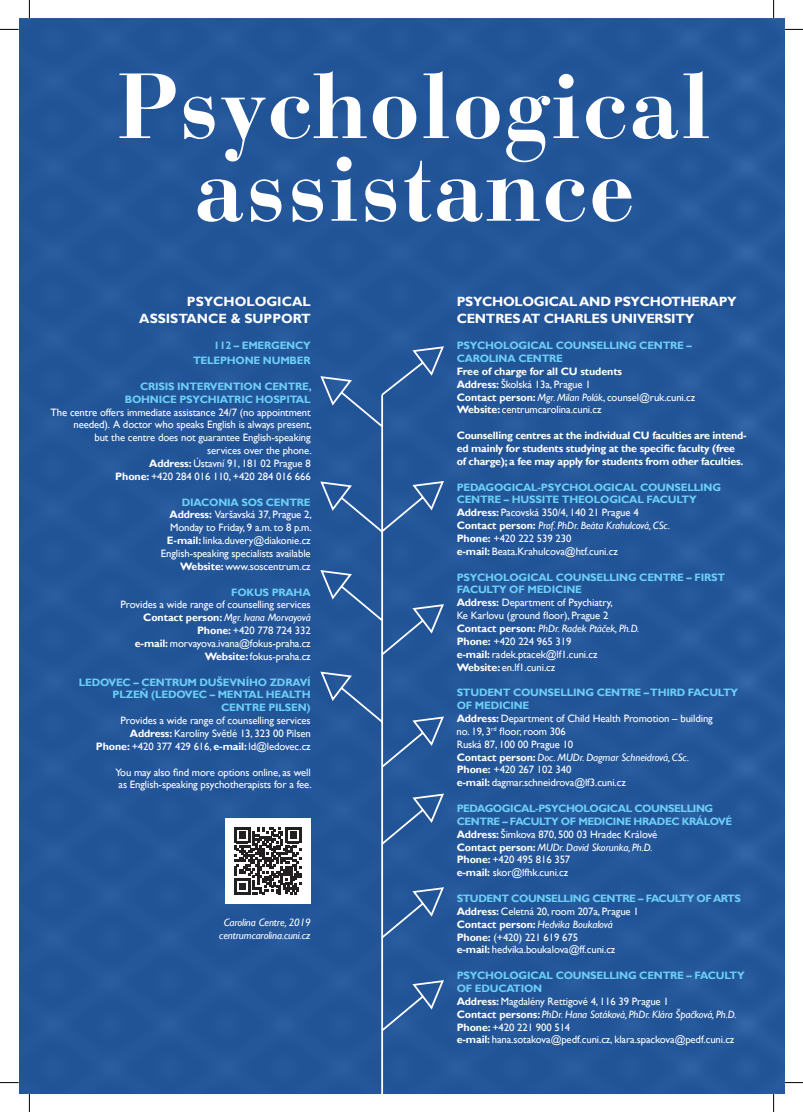
<style>
.page{position:relative;width:803px;height:1112px;background:#fff}
.page>*{position:absolute;margin:0;border:0;box-sizing:border-box;transform-origin:0 0}
.t1{font:700 91.5px/82.6px "Bauer Bodoni Std";letter-spacing:.01em;color:#fff;text-align:center}
.t2{font:700 13.38px/17.9px "Gill Sans";letter-spacing:-.02em;color:#fff}
.t3{font:700 13.38px/17.9px "Gill Sans";color:#fff;text-align:right}
.t4{font:10.75px/12.9px "Gill Sans";letter-spacing:-.01em;color:#fff}
.t5{font:700 10.75px/12.9px "Gill Sans";letter-spacing:-.02em;color:#6bcff6}
.t6{font:italic 10.75px "Gill Sans";letter-spacing:-.01em;color:#fff}
.t7{font:700 10.75px/12.9px "Gill Sans";letter-spacing:-.02em;color:#fff}
.t8{font:700 10.75px/12.9px "Gill Sans";letter-spacing:-.04em;color:#6bcff6}
.s1{font-weight:700}
.s2{font-weight:700;font-style:normal}
.s3{font-style:italic}
</style>
<div class="page">
<div style="left:19px;top:19px;width:765px;height:1073px;background:#235599"></div>
<div style="left:225px;top:817px;width:86px;height:86px;background:#fff"></div>
<svg style="left:234px;top:827px;width:67px;height:67px"></svg>
<svg style="left:320px;top:346px;width:124px;height:746px"></svg>
<svg style="left:0;top:29px;width:19px;height:1px"></svg>
<svg style="left:784px;top:29px;width:19px;height:1px"></svg>
<svg style="left:0;top:1082px;width:19px;height:1px"></svg>
<svg style="left:784px;top:1081px;width:19px;height:2px"></svg>
<svg style="left:29px;top:0;width:1px;height:19px"></svg>
<svg style="left:29px;top:1092px;width:1px;height:19px"></svg>
<svg style="left:773px;top:0;width:1px;height:19px"></svg>
<svg style="left:773px;top:1092px;width:1px;height:19px"></svg>
<p class="t1" style="left:117px;top:65px;width:596px">Psychological assistance</p>
<p class="t3" style="left:139px;top:292px;width:173px">PSYCHOLOGICAL<br>ASSISTANCE &amp; SUPPORT</p>
<p class="t5" style="left:193px;top:338px;width:119px;line-height:15px;text-align:right">112 – EMERGENCY<br>TELEPHONE NUMBER</p>
<p class="t5" style="left:125px;top:380px;width:188px;text-align:right">CRISIS INTERVENTION CENTRE,<br>BOHNICE PSYCHIATRIC HOSPITAL</p>
<p class="t4" style="left:51px;top:405px;width:263px;text-align:right">The centre offers immediate assistance 24/7 (no appointment needed). A doctor who speaks English is always present,<br>but the centre does not guarantee English-speaking<br>services over the phone.</p>
<p class="t4" style="left:149px;top:457px;width:163px"><span class="s1">Address:</span> Ústavní 91, 181 02 Prague 8</p>
<p class="t4" style="left:115px;top:470px;width:197px"><span class="s1">Phone:</span> +420 284 016 110, +420 284 016 666</p>
<p class="t5" style="left:182px;top:495px;width:130px">DIACONIA SOS CENTRE</p>
<p class="t4" style="left:169px;top:508px;width:144px"><span class="s1">Address:</span> Varšavská 37, Prague 2,<br>Monday to Friday, 9 a.m. to 8 p.m.</p>
<p class="t4" style="left:161px;top:534px;width:151px;text-align:center"><span class="s1">E-mail:</span> linka.duvery@diakonie.cz<br>English-speaking specialists available</p>
<p class="t4" style="left:180px;top:560px;width:132px"><span class="s1">Website:</span> www.soscentrum.cz</p>
<p class="t5" style="left:231px;top:585px;width:81px">FOKUS PRAHA</p>
<p class="t4" style="left:121px;top:598px;width:192px">Provides a wide range of counselling services</p>
<p class="t6" style="left:143px;top:611px;width:169px"><span class="s2">Contact person:</span> Mgr. Ivana Morvayová</p>
<p class="t4" style="left:135px;top:624px;width:177px;text-align:right"><span class="s1">Phone:</span> +420 778 724 332<br><span class="s1">e-mail:</span> morvayova.ivana@fokus-praha.cz</p>
<p class="t4" style="left:205px;top:650px;width:107px"><span class="s1">Website:</span> fokus-praha.cz</p>
<p class="t5" style="left:79px;top:675px;width:233px;text-align:right">LEDOVEC – CENTRUM DUŠEVNÍHO ZDRAVÍ<br>PLZEŇ (LEDOVEC – MENTAL HEALTH<br>CENTRE PILSEN)</p>
<p class="t4" style="left:121px;top:714px;width:192px">Provides a wide range of counselling services</p>
<p class="t4" style="left:130px;top:727px;width:182px"><span class="s1">Address:</span> Karolíny Světlé 13, 323 00 Pilsen</p>
<p class="t4" style="left:96px;top:739px;width:216px"><span class="s1">Phone:</span> +420 377 429 616, <span class="s1">e-mail:</span> ld@ledovec.cz</p>
<p class="t4" style="left:115px;top:765px;width:198px">You may also find more options online, as well as English-speaking psychotherapists for a fee.</p>
<p class="t6" style="left:224px;top:915px;width:88px">Carolina Centre, 2019</p>
<p class="t6" style="left:219px;top:928px;width:93px">centrumcarolina.cuni.cz</p>
<p class="t2" style="left:457px;top:292px;width:282px">PSYCHOLOGICAL AND PSYCHOTHERAPY<br>CENTRES AT CHARLES UNIVERSITY</p>
<p class="t5" style="left:457px;top:339px;width:237px">PSYCHOLOGICAL COUNSELLING CENTRE –<br>CAROLINA CENTRE</p>
<p class="t7" style="left:457px;top:365px;width:167px">Free of charge for all CU students</p>
<p class="t4" style="left:457px;top:378px;width:136px"><span class="s1">Address:</span> Školská 13a, Prague 1</p>
<p class="t4" style="left:457px;top:390px;width:240px"><span class="s1">Contact person:</span> <span class="s3">Mgr. Milan Polák</span>, counsel@ruk.cuni.cz</p>
<p class="t4" style="left:457px;top:403px;width:146px"><span class="s1">Website:</span> centrumcarolina.cuni.cz</p>
<p class="t7" style="left:457px;top:429px;width:292px">Counselling centres at the individual CU faculties are intend&shy;ed mainly for students studying at the specific faculty (free of charge); a fee may apply for students from other faculties.</p>
<p class="t5" style="left:457px;top:480px;width:266px">PEDAGOGICAL-PSYCHOLOGICAL COUNSELLING<br>CENTRE – HUSSITE THEOLOGICAL FACULTY</p>
<p class="t4" style="left:457px;top:506px;width:184px"><span class="s1">Address:</span> Pacovská 350/4, 140 21 Prague 4</p>
<p class="t6" style="left:457px;top:519px;width:215px"><span class="s2">Contact person:</span> Prof. PhDr. Beáta Krahulcová, CSc.</p>
<p class="t4" style="left:457px;top:532px;width:163px"><span class="s1">Phone:</span> +420 222 539 230<br><span class="s1">e-mail:</span> Beata.Krahulcova@htf.cuni.cz</p>
<p class="t5" style="left:457px;top:570px;width:270px">PSYCHOLOGICAL COUNSELLING CENTRE – FIRST<br>FACULTY OF MEDICINE</p>
<p class="t4" style="left:457px;top:596px;width:158px"><span class="s1">Address:</span> Department of Psychiatry,<br>Ke Karlovu (ground floor), Prague 2</p>
<p class="t6" style="left:457px;top:622px;width:184px"><span class="s2">Contact person:</span> PhDr. Radek Ptáček, Ph.D.</p>
<p class="t4" style="left:457px;top:635px;width:116px"><span class="s1">Phone:</span> +420 224 965 319</p>
<p class="t4" style="left:457px;top:647px;width:142px"><span class="s1">e-mail:</span> radek.ptacek@lf1.cuni.cz</p>
<p class="t4" style="left:457px;top:660px;width:100px"><span class="s1">Website:</span> en.lf1.cuni.cz</p>
<p class="t5" style="left:457px;top:686px;width:283px">STUDENT COUNSELLING CENTRE – THIRD FACULTY<br>OF MEDICINE</p>
<p class="t4" style="left:457px;top:712px;width:258px"><span class="s1">Address:</span> Department of Child Health Promotion – building no. 19, 3<sup>rd</sup> floor, room 306</p>
<p class="t4" style="left:457px;top:737px;width:118px">Ruská 87, 100 00 Prague 10</p>
<p class="t6" style="left:457px;top:750px;width:234px"><span class="s2">Contact person:</span> Doc. MUDr. Dagmar Schneidrová, CSc.</p>
<p class="t4" style="left:457px;top:763px;width:171px"><span class="s1">Phone:</span> +420 267 102 340<br><span class="s1">e-mail:</span> dagmar.schneidrova@lf3.cuni.cz</p>
<p class="t8" style="left:457px;top:802px;width:277px">PEDAGOGICAL-PSYCHOLOGICAL COUNSELLING<br>CENTRE – FACULTY OF MEDICINE HRADEC KRÁLOVÉ</p>
<p class="t4" style="left:457px;top:827px;width:202px"><span class="s1">Address:</span> Šimkova 870, 500 03 Hradec Králové</p>
<p class="t6" style="left:457px;top:840px;width:197px"><span class="s2">Contact person:</span> MUDr. David Skorunka, Ph.D.</p>
<p class="t4" style="left:457px;top:853px;width:115px"><span class="s1">Phone:</span> +420 495 816 357 <span class="s1">e-mail:</span> skor@lfhk.cuni.cz</p>
<p class="t8" style="left:457px;top:892px;width:286px">STUDENT COUNSELLING CENTRE – FACULTY OF ARTS</p>
<p class="t4" style="left:457px;top:904px;width:184px"><span class="s1">Address:</span> Celetná 20, room 207a, Prague 1</p>
<p class="t6" style="left:457px;top:917px;width:157px"><span class="s2">Contact person:</span> Hedvika Boukalová</p>
<p class="t4" style="left:457px;top:930px;width:160px"><span class="s1">Phone:</span> (+420) 221 619 675<br><span class="s1">e-mail:</span> hedvika.boukalova@ff.cuni.cz</p>
<p class="t5" style="left:457px;top:969px;width:289px">PSYCHOLOGICAL COUNSELLING CENTRE – FACULTY<br>OF EDUCATION</p>
<p class="t4" style="left:457px;top:994px;width:214px"><span class="s1">Address:</span> Magdalény Rettigové 4, 116 39 Prague 1</p>
<p class="t6" style="left:457px;top:1007px;width:281px"><span class="s2">Contact persons:</span> PhDr. Hana Sotáková, PhDr. Klára Špačková, Ph.D.</p>
<p class="t4" style="left:457px;top:1020px;width:279px"><span class="s1">Phone:</span> +420 221 900 514<br><span class="s1">e-mail:</span> hana.sotakova@pedf.cuni.cz, klara.spackova@pedf.cuni.cz</p>
</div>
